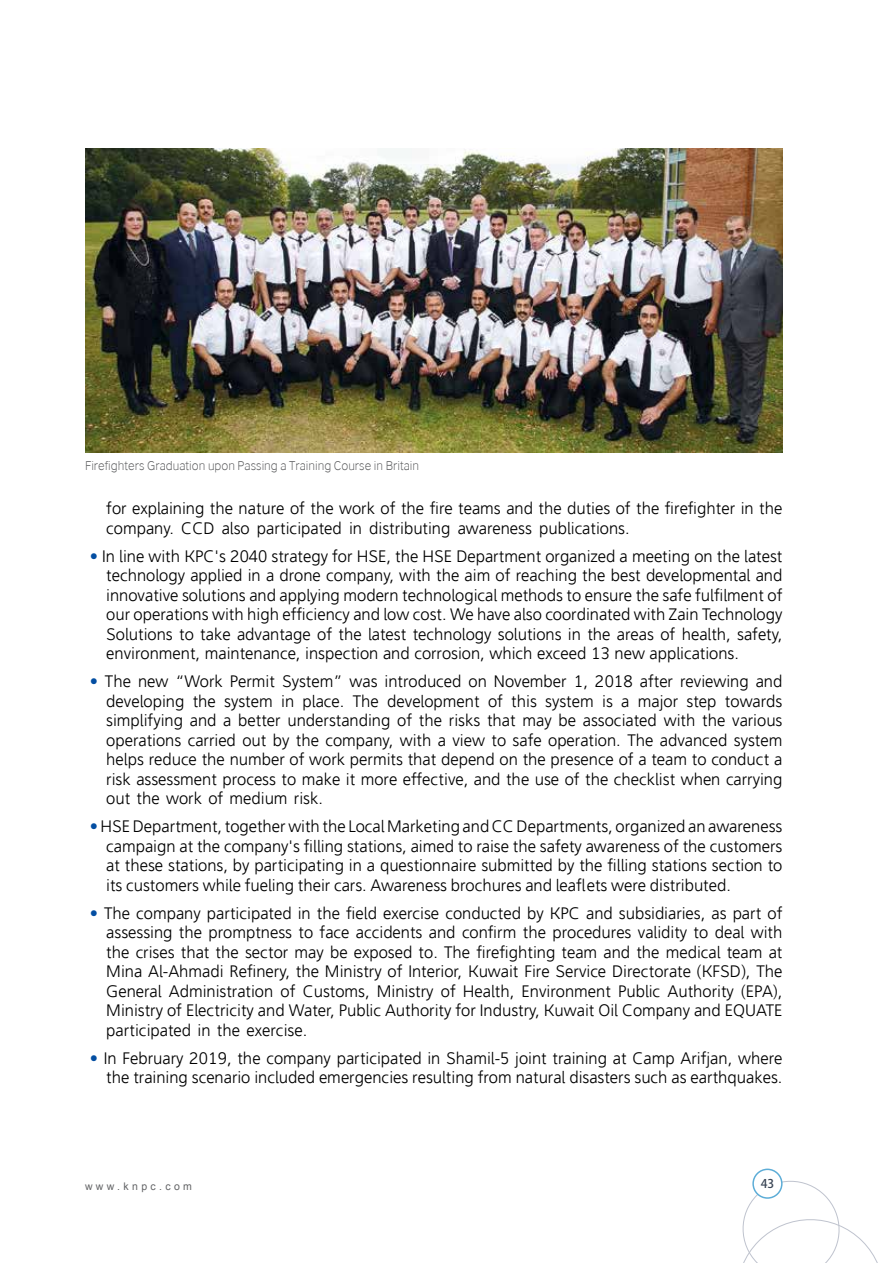
<style>
.page{position:relative;width:893px;height:1263px;background:#fff}
.page>*{position:absolute;margin:0;border:0;box-sizing:border-box;transform-origin:0 0}
.t1{font:16.5px/19.5px "Agan 45";color:#000;text-align:justify}
.t2{font:300 12px "BC Arabic";color:#58595b}
.t3{font:700 12px "Adobe Fan Heiti Std";color:#394454}
.t4{font:10.5px "Arial";letter-spacing:.32em;color:#636466}
.s1{color:#034ea2}
</style>
<div class="page">
<svg style="left:742px;top:1180px;width:136px;height:83px"></svg>
<div style="left:753px;top:1169px;width:29px;height:29px;background:#fff;border-radius:50%"></div>
<div style="left:752px;top:1168px;width:31px;height:31px;border:2px solid #5dadd7;border-radius:50%"></div>
<img style="left:85px;top:149px;width:697px;height:304px">
<p class="t2" style="left:85px;top:457px;width:336px">Firefighters Graduation upon Passing a Training Course in Britain</p>
<p class="t1" style="left:106px;top:499px;width:678px">for explaining the nature of the work of the fire teams and the duties of the firefighter in the company. CCD also participated in distributing awareness publications.</p>
<p class="t1" style="left:106px;top:546px;width:678px;text-indent:-17px"><span class="s1">•</span> In line with KPC's 2040 strategy for HSE, the HSE Department organized a meeting on the latest technology applied in a drone company, with the aim of reaching the best developmental and innovative solutions and applying modern technological methods to ensure the safe fulfilment of our operations with high efficiency and low cost. We have also coordinated with Zain Technology Solutions to take advantage of the latest technology solutions in the areas of health, safety, environment, maintenance, inspection and corrosion, which exceed 13 new applications.</p>
<p class="t1" style="left:106px;top:672px;width:678px;text-indent:-17px"><span class="s1">•</span> The new “Work Permit System” was introduced on November 1, 2018 after reviewing and developing the system in place. The development of this system is a major step towards simplifying and a better understanding of the risks that may be associated with the various operations carried out by the company, with a view to safe operation. The advanced system helps reduce the number of work permits that depend on the presence of a team to conduct a risk assessment process to make it more effective, and the use of the checklist when carrying out the work of medium risk.</p>
<p class="t1" style="left:106px;top:817px;width:678px;text-indent:-17px"><span class="s1">•</span> HSE Department, together with the Local Marketing and CC Departments, organized an awareness campaign at the company's filling stations, aimed to raise the safety awareness of the customers at these stations, by participating in a questionnaire submitted by the filling stations section to its customers while fueling their cars. Awareness brochures and leaflets were distributed.</p>
<p class="t1" style="left:106px;top:903px;width:678px;text-indent:-17px"><span class="s1">•</span> The company participated in the field exercise conducted by KPC and subsidiaries, as part of assessing the promptness to face accidents and confirm the procedures validity to deal with the crises that the sector may be exposed to. The firefighting team and the medical team at Mina Al-Ahmadi Refinery, the Ministry of Interior, Kuwait Fire Service Directorate (KFSD), The General Administration of Customs, Ministry of Health, Environment Public Authority (EPA), Ministry of Electricity and Water, Public Authority for Industry, Kuwait Oil Company and EQUATE participated in the exercise.</p>
<p class="t1" style="left:90px;top:1048px;width:694px;text-align:right"><span class="s1">•</span> In February 2019, the company participated in Shamil-5 joint training at Camp Arifjan, where the training scenario included emergencies resulting from natural disasters such as earthquakes.</p>
<p class="t4" style="left:85px;top:1180px;width:108px">www.knpc.com</p>
<p class="t3" style="left:761px;top:1177px;width:15px">43</p>
</div>
